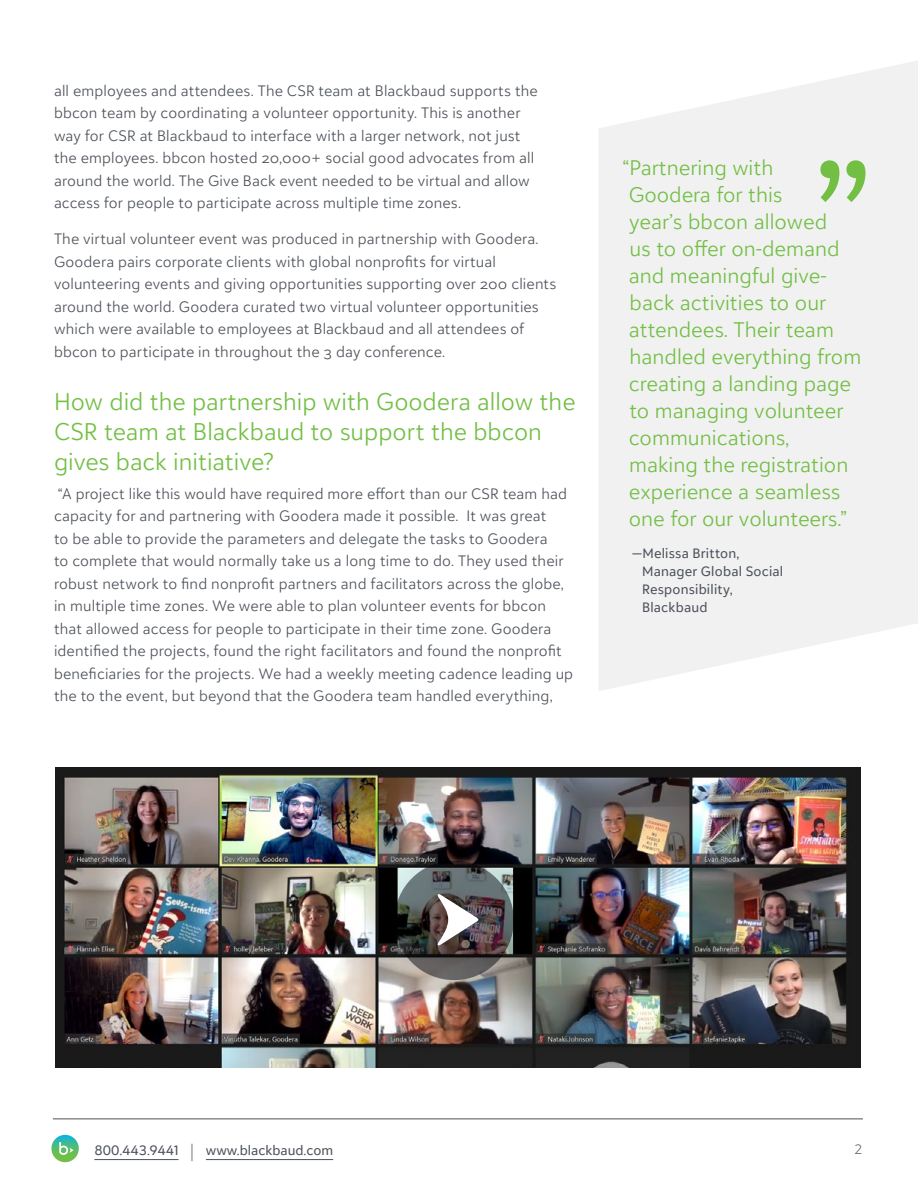
<style>
.page{position:relative;width:918px;height:1188px;background:#fff}
.page>*{position:absolute;margin:0;border:0;box-sizing:border-box;transform-origin:0 0}
.t1{font:300 24px/30px "Blackbaud Sans";color:#72bf44}
.t2{font:300 21px/27px "Blackbaud Sans";color:#72bf44}
.t3{font:300 15px/22.5px "Blackbaud Sans";letter-spacing:.01em;color:#4d525a}
.t4{font:13.5px/18px "Blackbaud Sans";letter-spacing:.015em;color:#4d525a}
.t5{font:300 13.5px "Blackbaud Sans";color:#686c74}
.s1{font-weight:300;font-size:20.25px;color:#71757b}
</style>
<div class="page">
<hr style="left:53px;top:1119px;width:810px;height:1px;background:#4d525a">
<svg style="left:51px;top:1135px;width:28px;height:27px"></svg>
<svg style="left:59px;top:1142px;width:15px;height:13px"></svg>
<hr style="left:94px;top:1159px;width:85px;height:1px;background:#4d525a">
<hr style="left:206px;top:1159px;width:127px;height:1px;background:#4d525a">
<svg style="left:599px;top:61px;width:319px;height:630px;fill:#f1f1f2"></svg>
<svg style="left:820px;top:160px;width:45px;height:42px"></svg>
<img style="left:55px;top:768px;width:805px;height:300px">
<svg style="left:394px;top:861px;width:120px;height:119px;background:#4e4d4e"></svg>
<svg style="left:438px;top:894px;width:40px;height:51px"></svg>
<p class="t3" style="left:54px;top:79px;width:485px">all employees and attendees. The CSR team at Blackbaud supports the bbcon team by coordinating a volunteer opportunity. This is another way for CSR at Blackbaud to interface with a larger network, not just the employees. bbcon hosted 20,000+ social good advocates from all around the world. The Give Back event needed to be virtual and allow access for people to participate across multiple time zones.</p>
<p class="t3" style="left:54px;top:228px;width:504px">The virtual volunteer event was produced in partnership with Goodera.<br>Goodera pairs corporate clients with global nonprofits for virtual volunteering events and giving opportunities supporting over 200 clients around the world. Goodera curated two virtual volunteer opportunities which were available to employees at Blackbaud and all attendees of bbcon to participate in throughout the 3 day conference.</p>
<h1 class="t1" style="left:54px;top:386px;width:523px">How did the partnership with Goodera allow the<br>CSR team at Blackbaud to support the bbcon gives back initiative?</h1>
<p class="t3" style="left:54px;top:482px;width:521px">“A project like this would have required more effort than our CSR team had capacity for and partnering with Goodera made it possible. It was great<br>to be able to provide the parameters and delegate the tasks to Goodera<br>to complete that would normally take us a long time to do. They used their robust network to find nonprofit partners and facilitators across the globe, in multiple time zones. We were able to plan volunteer events for bbcon that allowed access for people to participate in their time zone. Goodera identified the projects, found the right facilitators and found the nonprofit beneficiaries for the projects. We had a weekly meeting cadence leading up the to the event, but beyond that the Goodera team handled everything,</p>
<p class="t2" style="left:623px;top:154px;width:240px">“Partnering with<br>Goodera for this<br>year’s bbcon allowed<br>us to offer on-demand and meaningful give&shy;back activities to our attendees. Their team handled everything from creating a landing page to managing volunteer communications,<br>making the registration experience a seamless one for our volunteers.”</p>
<p class="t4" style="left:642px;top:544px;width:143px;text-indent:-10px">—Melissa Britton,<br>Manager Global Social<br>Responsibility,<br>Blackbaud</p>
<p class="t4" style="left:189px;top:1141px;width:145px"><span class="s1">|</span> www.blackbaud.com</p>
<p class="t4" style="left:94px;top:1141px;width:86px">800.443.9441</p>
<p class="t5" style="left:854px;top:1141px;width:10px">2</p>
</div>
